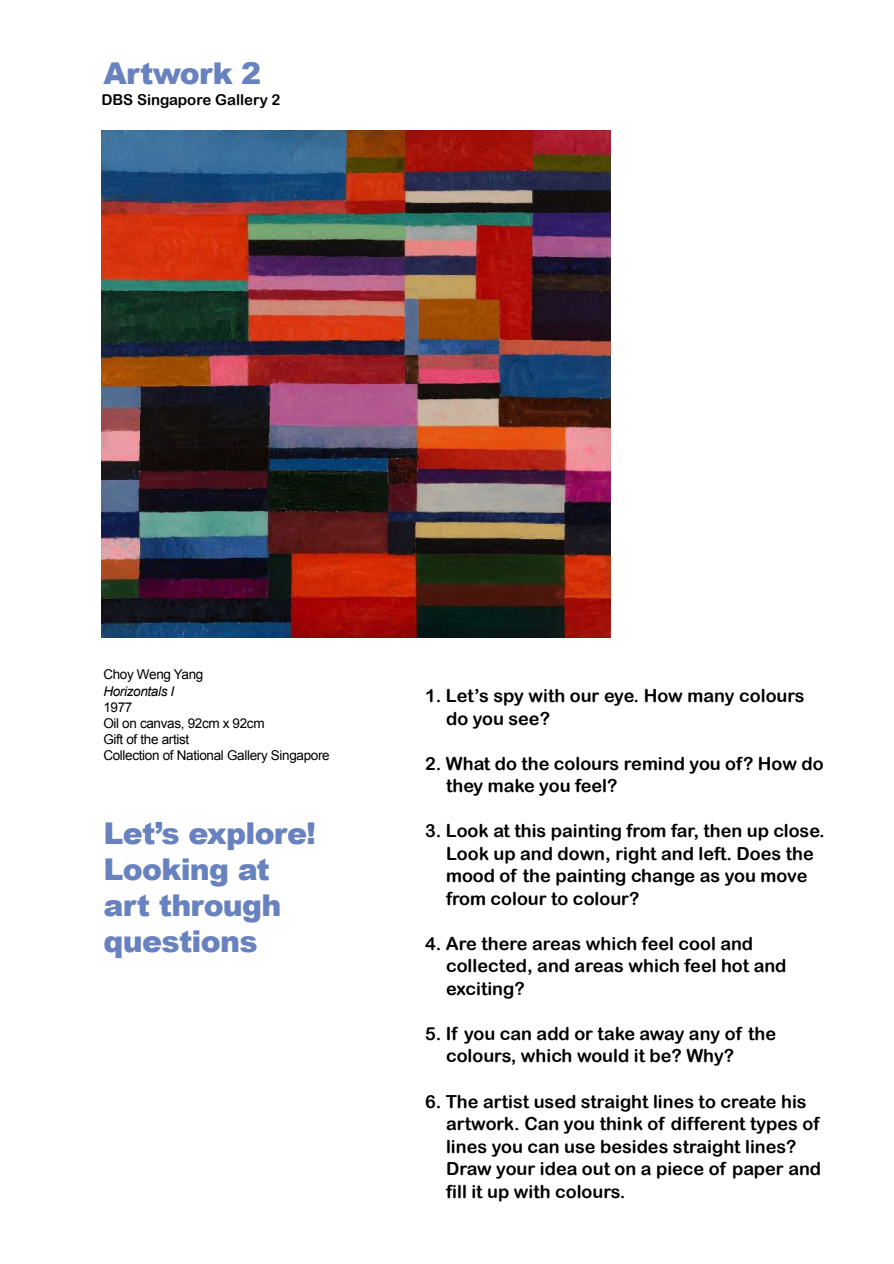
<style>
.page{position:relative;width:894px;height:1264px;background:#fff}
.page>*{position:absolute;margin:0;border:0;box-sizing:border-box;transform-origin:0 0}
.t1{font:900 30px/36px "Arial";letter-spacing:-.025em;color:#6882c0}
.t2{font:18px/22.5px "Arial Rounded MT Bold";color:#000}
.t3{font:15px "Arial Rounded MT Bold";color:#000}
.t4{font:13.5px/16.2px "Arial";letter-spacing:-.025em;color:#000}
.t5{font:italic 13.5px "Arial";letter-spacing:-.025em;color:#000}
</style>
<div class="page">
<img style="left:101px;top:130px;width:509px;height:507px">
<h1 class="t1" style="left:103px;top:54px;width:159px">Artwork 2</h1>
<p class="t3" style="left:101px;top:91px;width:180px">DBS Singapore Gallery 2</p>
<p class="t4" style="left:103px;top:666px;width:101px">Choy Weng Yang</p>
<p class="t5" style="left:103px;top:683px;width:72px">Horizontals I</p>
<p class="t4" style="left:103px;top:699px;width:228px">1977<br>Oil on canvas, 92cm x 92cm<br>Gift of the artist<br>Collection of National Gallery Singapore</p>
<h1 class="t1" style="left:103px;top:814px;width:214px">Let’s explore!<br>Looking at art through questions</h1>
<p class="t2" style="left:446px;top:684px;width:360px;text-indent:-21px">1. Let’s spy with our eye. How many colours do you see?</p>
<p class="t2" style="left:446px;top:752px;width:379px;text-indent:-21px">2. What do the colours remind you of? How do they make you feel?</p>
<p class="t2" style="left:446px;top:819px;width:380px;text-indent:-21px">3. Look at this painting from far, then up close.<br>Look up and down, right and left. Does the mood of the painting change as you move from colour to colour?</p>
<p class="t2" style="left:446px;top:932px;width:342px;text-indent:-21px">4. Are there areas which feel cool and collected, and areas which feel hot and exciting?</p>
<p class="t2" style="left:446px;top:1022px;width:331px;text-indent:-21px">5. If you can add or take away any of the colours, which would it be? Why?</p>
<p class="t2" style="left:446px;top:1089px;width:376px;text-indent:-21px">6. The artist used straight lines to create his artwork. Can you think of different types of lines you can use besides straight lines?<br>Draw your idea out on a piece of paper and fill it up with colours.</p>
</div>
